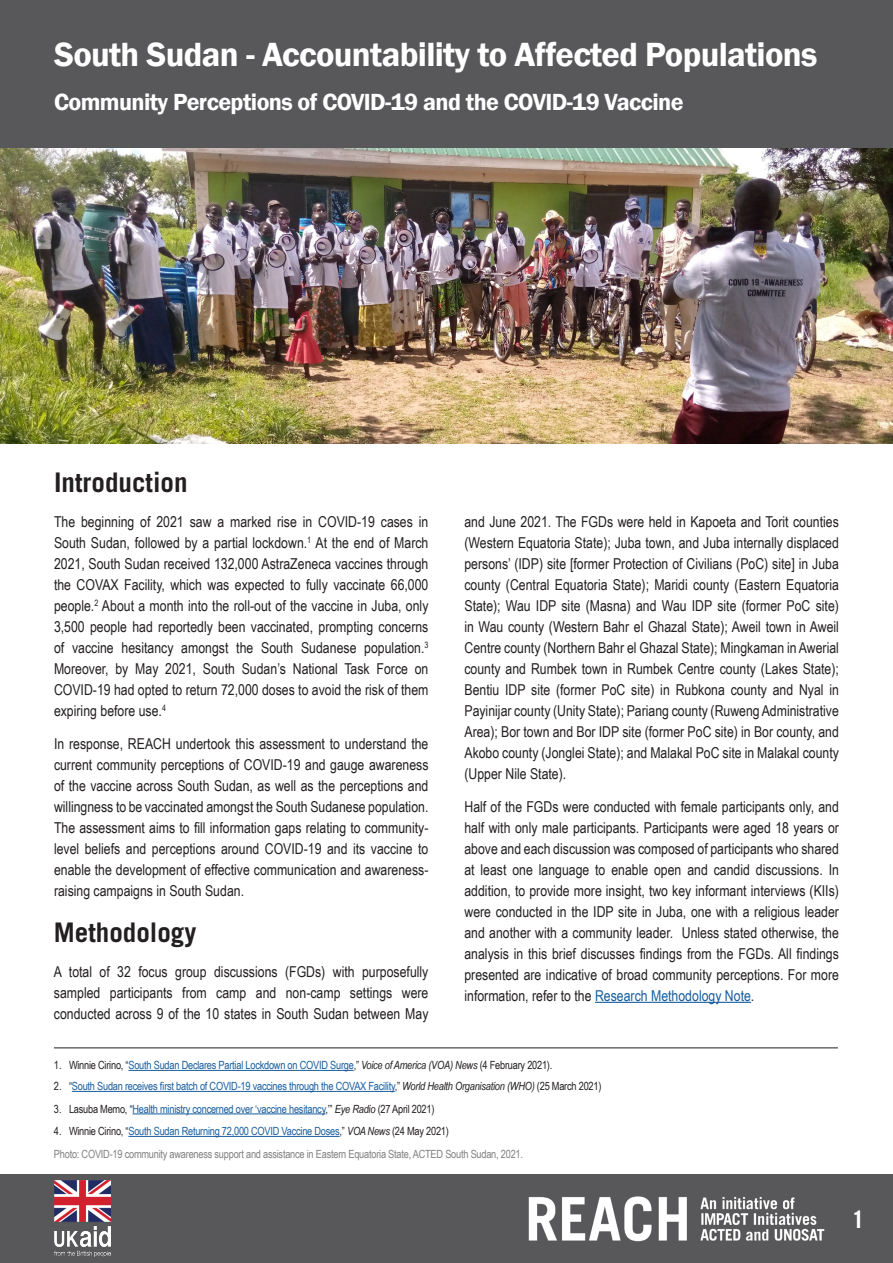
<style>
.page{position:relative;width:893px;height:1263px;background:#fff}
.page>*{position:absolute;margin:0;border:0;box-sizing:border-box;transform-origin:0 0}
.t1{font:600 34.5px "Franklin Gothic";letter-spacing:-.02em;color:#fff}
.Intro_bold{font:700 27px "Trade Gothic LT Std";color:#231f20}
.t2{font:600 24px "Franklin Gothic";letter-spacing:-.025em;color:#fff}
.REACH_body_text_back{font:700 24px "Trade Gothic LT Std";color:#fff}
.REACH_body_text_back-2{font:15px/21px "Arial Narrow";color:#231f20;text-align:justify}
.footnotes{font:11.25px "Arial Narrow";letter-spacing:-.02em;color:#175d9e}
.footnotes-2{font:11.25px "Arial Narrow";letter-spacing:-.02em;color:#808080}
.footnotes-3{font:11.25px "Arial Narrow";color:#231f20}
.s1{color:#175d9e}
.s2{color:#231f20}
.s3{font-style:italic;color:#231f20}
</style>
<div class="page">
<div style="left:0;top:1175px;width:893px;height:88px;background:#58585a"></div>
<img style="left:528px;top:1196px;width:297px;height:46px">
<img style="left:54px;top:1181px;width:56px;height:75px">
<img style="left:0;top:147px;width:893px;height:296px">
<div style="left:0;top:0;width:893px;height:147px;background:#58585a"></div>
<hr style="left:54px;top:1047px;width:784px;height:1px;background:#231f20">
<hr style="left:128px;top:1070px;width:226px;height:1px;background:#175d9e">
<hr style="left:72px;top:1091px;width:323px;height:1px;background:#175d9e">
<hr style="left:133px;top:1113px;width:192px;height:1px;background:#175d9e">
<hr style="left:128px;top:1136px;width:212px;height:1px;background:#175d9e">
<hr style="left:595px;top:1002px;width:156px;height:1px;background:#175d9e">
<p class="t1" style="left:54px;top:33px;width:765px">South Sudan - Accountability to Affected Populations</p>
<p class="t2" style="left:54px;top:87px;width:631px">Community Perceptions of COVID-19 and the COVID-19 Vaccine</p>
<p class="Intro_bold" style="left:54px;top:465px;width:135px">Introduction</p>
<p class="REACH_body_text_back-2" style="left:54px;top:510px;width:376px">The beginning of 2021 saw a marked rise in COVID-19 cases in South Sudan, followed by a partial lockdown.<sup>1</sup> At the end of March 2021, South Sudan received 132,000 AstraZeneca vaccines through the COVAX Facility, which was expected to fully vaccinate 66,000 people.<sup>2</sup> About a month into the roll-out of the vaccine in Juba, only 3,500 people had reportedly been vaccinated, prompting concerns of vaccine hesitancy amongst the South Sudanese population.<sup>3<br></sup>Moreover, by May 2021, South Sudan’s National Task Force on COVID-19 had opted to return 72,000 doses to avoid the risk of them expiring before use.<sup>4</sup></p>
<p class="REACH_body_text_back-2" style="left:54px;top:732px;width:376px">In response, REACH undertook this assessment to understand the current community perceptions of COVID-19 and gauge awareness of the vaccine across South Sudan, as well as the perceptions and willingness to be vaccinated amongst the South Sudanese population.<br>The assessment aims to fill information gaps relating to community&shy;level beliefs and perceptions around COVID-19 and its vaccine to enable the development of effective communication and awareness&shy;raising campaigns in South Sudan.</p>
<p class="Intro_bold" style="left:54px;top:916px;width:144px">Methodology</p>
<p class="REACH_body_text_back-2" style="left:54px;top:961px;width:376px">A total of 32 focus group discussions (FGDs) with purposefully sampled participants from camp and non-camp settings were conducted across 9 of the 10 states in South Sudan between May</p>
<p class="REACH_body_text_back-2" style="left:464px;top:510px;width:376px">and June 2021. The FGDs were held in Kapoeta and Torit counties (Western Equatoria State); Juba town, and Juba internally displaced persons’ (IDP) site [former Protection of Civilians (PoC) site] in Juba county (Central Equatoria State); Maridi county (Eastern Equatoria State); Wau IDP site (Masna) and Wau IDP site (former PoC site) in Wau county (Western Bahr el Ghazal State); Aweil town in Aweil Centre county (Northern Bahr el Ghazal State); Mingkaman in Awerial county and Rumbek town in Rumbek Centre county (Lakes State); Bentiu IDP site (former PoC site) in Rubkona county and Nyal in Payinijar county (Unity State); Pariang county (Ruweng Administrative Area); Bor town and Bor IDP site (former PoC site) in Bor county, and Akobo county (Jonglei State); and Malakal PoC site in Malakal county (Upper Nile State).</p>
<p class="REACH_body_text_back-2" style="left:464px;top:795px;width:376px">Half of the FGDs were conducted with female participants only, and half with only male participants. Participants were aged 18 years or above and each discussion was composed of participants who shared at least one language to enable open and candid discussions. In addition, to provide more insight, two key informant interviews (KIIs) were conducted in the IDP site in Juba, one with a religious leader and another with a community leader. Unless stated otherwise, the analysis in this brief discusses findings from the FGDs. All findings presented are indicative of broad community perceptions. For more information, refer to the <span class="s1">Research Methodology Note</span>.</p>
<p class="footnotes-3" style="left:54px;top:1057px;width:9px">1.</p>
<p class="footnotes" style="left:69px;top:1057px;width:485px"><span class="s2">Winnie Cirino, “</span>South Sudan Declares Partial Lockdown on COVID Surge<span class="s2">,”</span> <span class="s3">Voice of America (VOA) News</span> <span class="s2">(4 February 2021).</span></p>
<p class="footnotes-3" style="left:54px;top:1078px;width:9px">2.</p>
<p class="footnotes" style="left:69px;top:1078px;width:534px"><span class="s2">“</span>South Sudan receives first batch of COVID-19 vaccines through the COVAX Facility<span class="s2">,”</span> <span class="s3">World Health Organisation (WHO)</span> <span class="s2">(25 March 2021)</span></p>
<p class="footnotes-3" style="left:54px;top:1100px;width:9px">3.</p>
<p class="footnotes" style="left:69px;top:1100px;width:367px"><span class="s2">Lasuba Memo, “</span>Health ministry concerned over ‘vaccine hesitancy<span class="s2">,’”</span> <span class="s3">Eye Radio</span> <span class="s2">(27 April 2021)</span></p>
<p class="footnotes-3" style="left:54px;top:1123px;width:9px">4.</p>
<p class="footnotes" style="left:69px;top:1123px;width:381px"><span class="s2">Winnie Cirino, “</span>South Sudan Returning 72,000 COVID Vaccine Doses<span class="s2">,”</span> <span class="s3">VOA News</span> <span class="s2">(24 May 2021)</span></p>
<p class="footnotes-2" style="left:54px;top:1145px;width:471px">Photo: COVID-19 community awareness support and assistance in Eastern Equatoria State, ACTED South Sudan, 2021.</p>
<p class="REACH_body_text_back" style="left:851px;top:1205px;width:15px">1</p>
</div>
